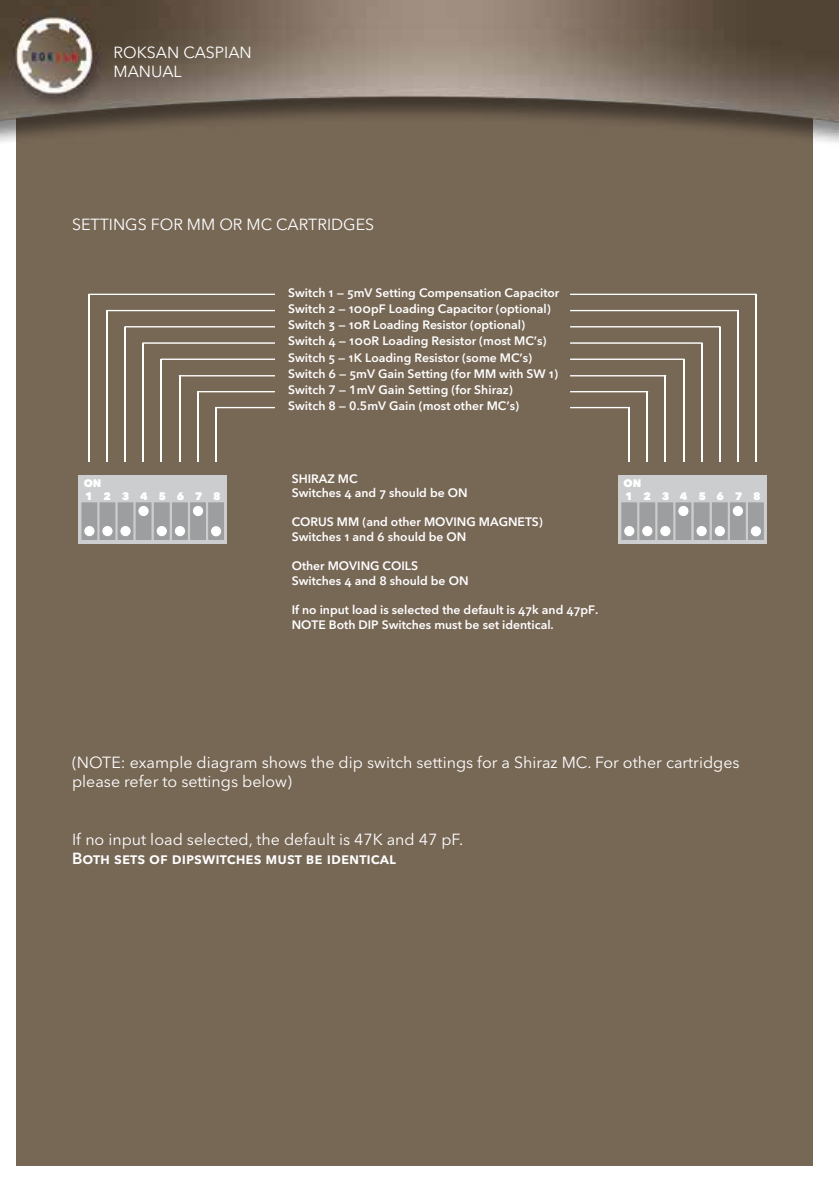
<style>
.page{position:relative;width:840px;height:1191px;background:#fff}
.page>*{position:absolute;margin:0;border:0;box-sizing:border-box;transform-origin:0 0}
.t1{font:16px/19.2px "Avenir Next LT Pro";color:#fff}
.t2{font:600 16px "Avenir Next LT Pro";color:#fff}
.t3{font:600 12.2px/16.2px "Avenir Next LT Pro";color:#fff}
.t4{font:800 10.8px/13px "Avenir Next LT Pro";letter-spacing:.99em;color:#fff}
</style>
<div class="page">
<img style="left:0;top:1px;width:838px;height:1165px">
<div style="left:618px;top:475px;width:148px;height:69px;background:#cbcdce"></div>
<div style="left:78px;top:475px;width:149px;height:69px;background:#cbcdce"></div>
<div style="left:748px;top:503px;width:14px;height:36px;background:#9c9e9f"></div>
<div style="left:747px;top:502px;width:16px;height:38px;border:1px solid #9c9e9f"></div>
<div style="left:730px;top:503px;width:14px;height:36px;background:#9c9e9f"></div>
<div style="left:729px;top:502px;width:16px;height:38px;border:1px solid #9c9e9f"></div>
<div style="left:675px;top:503px;width:15px;height:36px;background:#9c9e9f"></div>
<div style="left:675px;top:502px;width:16px;height:38px;border:1px solid #9c9e9f"></div>
<div style="left:657px;top:503px;width:15px;height:36px;background:#9c9e9f"></div>
<div style="left:657px;top:502px;width:16px;height:38px;border:1px solid #9c9e9f"></div>
<div style="left:639px;top:503px;width:15px;height:36px;background:#9c9e9f"></div>
<div style="left:639px;top:502px;width:16px;height:38px;border:1px solid #9c9e9f"></div>
<div style="left:621px;top:503px;width:15px;height:36px;background:#9c9e9f"></div>
<div style="left:621px;top:502px;width:15px;height:38px;border:1px solid #9c9e9f"></div>
<div style="left:694px;top:503px;width:14px;height:36px;background:#9c9e9f"></div>
<div style="left:693px;top:502px;width:16px;height:38px;border:1px solid #9c9e9f"></div>
<div style="left:712px;top:503px;width:14px;height:36px;background:#9c9e9f"></div>
<div style="left:711px;top:502px;width:16px;height:38px;border:1px solid #9c9e9f"></div>
<div style="left:209px;top:503px;width:14px;height:36px;background:#9c9e9f"></div>
<div style="left:208px;top:502px;width:16px;height:38px;border:1px solid #9c9e9f"></div>
<div style="left:191px;top:503px;width:14px;height:36px;background:#9c9e9f"></div>
<div style="left:190px;top:502px;width:16px;height:38px;border:1px solid #9c9e9f"></div>
<div style="left:136px;top:503px;width:15px;height:36px;background:#9c9e9f"></div>
<div style="left:135px;top:502px;width:16px;height:38px;border:1px solid #9c9e9f"></div>
<div style="left:118px;top:503px;width:15px;height:36px;background:#9c9e9f"></div>
<div style="left:117px;top:502px;width:16px;height:38px;border:1px solid #9c9e9f"></div>
<div style="left:100px;top:503px;width:15px;height:36px;background:#9c9e9f"></div>
<div style="left:99px;top:502px;width:16px;height:38px;border:1px solid #9c9e9f"></div>
<div style="left:82px;top:503px;width:15px;height:36px;background:#9c9e9f"></div>
<div style="left:81px;top:502px;width:16px;height:38px;border:1px solid #9c9e9f"></div>
<div style="left:154px;top:503px;width:15px;height:36px;background:#9c9e9f"></div>
<div style="left:154px;top:502px;width:16px;height:38px;border:1px solid #9c9e9f"></div>
<div style="left:173px;top:503px;width:14px;height:36px;background:#9c9e9f"></div>
<div style="left:172px;top:502px;width:16px;height:38px;border:1px solid #9c9e9f"></div>
<div style="left:749px;top:525px;width:12px;height:12px;background:#fff;border-radius:50%"></div>
<div style="left:749px;top:525px;width:12px;height:12px;border:1px solid #9c9e9f;border-radius:50%"></div>
<svg style="left:731px;top:505px;width:12px;height:12px"></svg>
<div style="left:731px;top:504px;width:12px;height:13px;border:1px solid #9c9e9f;border-radius:50%"></div>
<svg style="left:677px;top:505px;width:11px;height:12px"></svg>
<div style="left:676px;top:504px;width:13px;height:13px;border:1px solid #9c9e9f;border-radius:50%"></div>
<svg style="left:659px;top:525px;width:11px;height:12px"></svg>
<div style="left:658px;top:525px;width:13px;height:12px;border:1px solid #9c9e9f;border-radius:50%"></div>
<svg style="left:641px;top:525px;width:11px;height:12px"></svg>
<div style="left:640px;top:525px;width:13px;height:12px;border:1px solid #9c9e9f;border-radius:50%"></div>
<svg style="left:623px;top:525px;width:11px;height:12px"></svg>
<div style="left:622px;top:525px;width:13px;height:12px;border:1px solid #9c9e9f;border-radius:50%"></div>
<div style="left:695px;top:525px;width:12px;height:12px;background:#fff;border-radius:50%"></div>
<div style="left:695px;top:525px;width:12px;height:12px;border:1px solid #9c9e9f;border-radius:50%"></div>
<div style="left:713px;top:525px;width:12px;height:12px;background:#fff;border-radius:50%"></div>
<div style="left:713px;top:525px;width:12px;height:12px;border:1px solid #9c9e9f;border-radius:50%"></div>
<div style="left:210px;top:525px;width:12px;height:12px;background:#fff;border-radius:50%"></div>
<div style="left:210px;top:525px;width:12px;height:12px;border:1px solid #9c9e9f;border-radius:50%"></div>
<svg style="left:192px;top:505px;width:12px;height:12px"></svg>
<div style="left:191px;top:504px;width:13px;height:13px;border:1px solid #9c9e9f;border-radius:50%"></div>
<div style="left:138px;top:505px;width:11px;height:12px;background:#fff;border-radius:50%"></div>
<div style="left:137px;top:504px;width:13px;height:13px;border:1px solid #9c9e9f;border-radius:50%"></div>
<div style="left:120px;top:525px;width:11px;height:12px;background:#fff;border-radius:50%"></div>
<div style="left:119px;top:525px;width:13px;height:12px;border:1px solid #9c9e9f;border-radius:50%"></div>
<div style="left:102px;top:525px;width:11px;height:12px;background:#fff;border-radius:50%"></div>
<div style="left:101px;top:525px;width:13px;height:12px;border:1px solid #9c9e9f;border-radius:50%"></div>
<div style="left:84px;top:525px;width:11px;height:12px;background:#fff;border-radius:50%"></div>
<div style="left:83px;top:525px;width:13px;height:12px;border:1px solid #9c9e9f;border-radius:50%"></div>
<div style="left:156px;top:525px;width:11px;height:12px;background:#fff;border-radius:50%"></div>
<div style="left:155px;top:525px;width:13px;height:12px;border:1px solid #9c9e9f;border-radius:50%"></div>
<div style="left:174px;top:525px;width:12px;height:12px;background:#fff;border-radius:50%"></div>
<div style="left:173px;top:525px;width:13px;height:12px;border:1px solid #9c9e9f;border-radius:50%"></div>
<hr style="left:754px;top:294px;width:2px;height:167px;background:#fff">
<hr style="left:736px;top:310px;width:2px;height:151px;background:#fff">
<hr style="left:718px;top:327px;width:2px;height:134px;background:#fff">
<hr style="left:700px;top:343px;width:2px;height:118px;background:#fff">
<hr style="left:682px;top:359px;width:2px;height:102px;background:#fff">
<hr style="left:664px;top:375px;width:1px;height:86px;background:#fff">
<hr style="left:646px;top:392px;width:1px;height:69px;background:#fff">
<hr style="left:628px;top:408px;width:1px;height:53px;background:#fff">
<hr style="left:88px;top:294px;width:2px;height:167px;background:#fff">
<hr style="left:106px;top:310px;width:2px;height:151px;background:#fff">
<hr style="left:124px;top:327px;width:2px;height:134px;background:#fff">
<hr style="left:142px;top:343px;width:2px;height:118px;background:#fff">
<hr style="left:161px;top:359px;width:1px;height:102px;background:#fff">
<hr style="left:179px;top:375px;width:1px;height:86px;background:#fff">
<hr style="left:197px;top:392px;width:1px;height:69px;background:#fff">
<hr style="left:215px;top:408px;width:1px;height:53px;background:#fff">
<hr style="left:569px;top:294px;width:187px;height:1px;background:#fff">
<hr style="left:569px;top:310px;width:169px;height:1px;background:#fff">
<hr style="left:569px;top:326px;width:151px;height:1px;background:#fff">
<hr style="left:569px;top:342px;width:133px;height:2px;background:#fff">
<hr style="left:569px;top:358px;width:115px;height:2px;background:#fff">
<hr style="left:569px;top:375px;width:96px;height:1px;background:#fff">
<hr style="left:569px;top:391px;width:78px;height:1px;background:#fff">
<hr style="left:569px;top:407px;width:60px;height:1px;background:#fff">
<hr style="left:88px;top:294px;width:187px;height:1px;background:#fff">
<hr style="left:106px;top:310px;width:169px;height:1px;background:#fff">
<hr style="left:124px;top:326px;width:151px;height:1px;background:#fff">
<hr style="left:142px;top:342px;width:133px;height:2px;background:#fff">
<hr style="left:161px;top:358px;width:114px;height:2px;background:#fff">
<hr style="left:179px;top:375px;width:96px;height:1px;background:#fff">
<hr style="left:197px;top:391px;width:78px;height:1px;background:#fff">
<hr style="left:215px;top:407px;width:60px;height:1px;background:#fff">
<h1 class="t1" style="left:113px;top:43px;width:140px">ROKSAN CASPIAN<br>MANUAL</h1>
<h1 class="t1" style="left:72px;top:215px;width:303px">SETTINGS FOR MM OR MC CARTRIDGES</h1>
<p class="t4" style="left:84px;top:476px;width:138px">ON<br>1 234 5 6 78</p>
<p class="t3" style="left:288px;top:284px;width:272px">Switch 1 — 5mV Setting Compensation Capacitor Switch 2 — 100pF Loading Capacitor (optional)<br>Switch 3 — 10R Loading Resistor (optional)<br>Switch 4 — 100R Loading Resistor (most MC’s)<br>Switch 5 — 1K Loading Resistor (some MC’s)<br>Switch 6 — 5mV Gain Setting (for MM with SW 1)<br>Switch 7 — 1mV Gain Setting (for Shiraz)<br>Switch 8 — 0.5mV Gain (most other MC’s)</p>
<p class="t3" style="left:291px;top:471px;width:177px;line-height:14.6px">SHIRAZ MC<br>Switches 4 and 7 should be ON</p>
<p class="t3" style="left:291px;top:515px;width:253px;line-height:14.6px">CORUS MM (and other MOVING MAGNETS)<br>Switches 1 and 6 should be ON</p>
<p class="t3" style="left:291px;top:558px;width:178px;line-height:14.6px">Other MOVING COILS<br>Switches 4 and 8 should be ON</p>
<p class="t3" style="left:291px;top:602px;width:308px;line-height:14.6px">If no input load is selected the default is 47k and 47pF.<br>NOTE Both DIP Switches must be set identical.</p>
<p class="t4" style="left:623px;top:476px;width:138px">ON<br>1 234 5 6 78</p>
<h1 class="t1" style="left:72px;top:753px;width:668px">(NOTE: example diagram shows the dip switch settings for a Shiraz MC. For other cartridges please refer to settings below)</h1>
<h1 class="t1" style="left:72px;top:830px;width:392px">If no input load selected, the default is 47K and 47 pF.</h1>
<h1 class="t2" style="left:72px;top:849px;width:325px">Both sets of dipswitches must be identical</h1>
</div>
